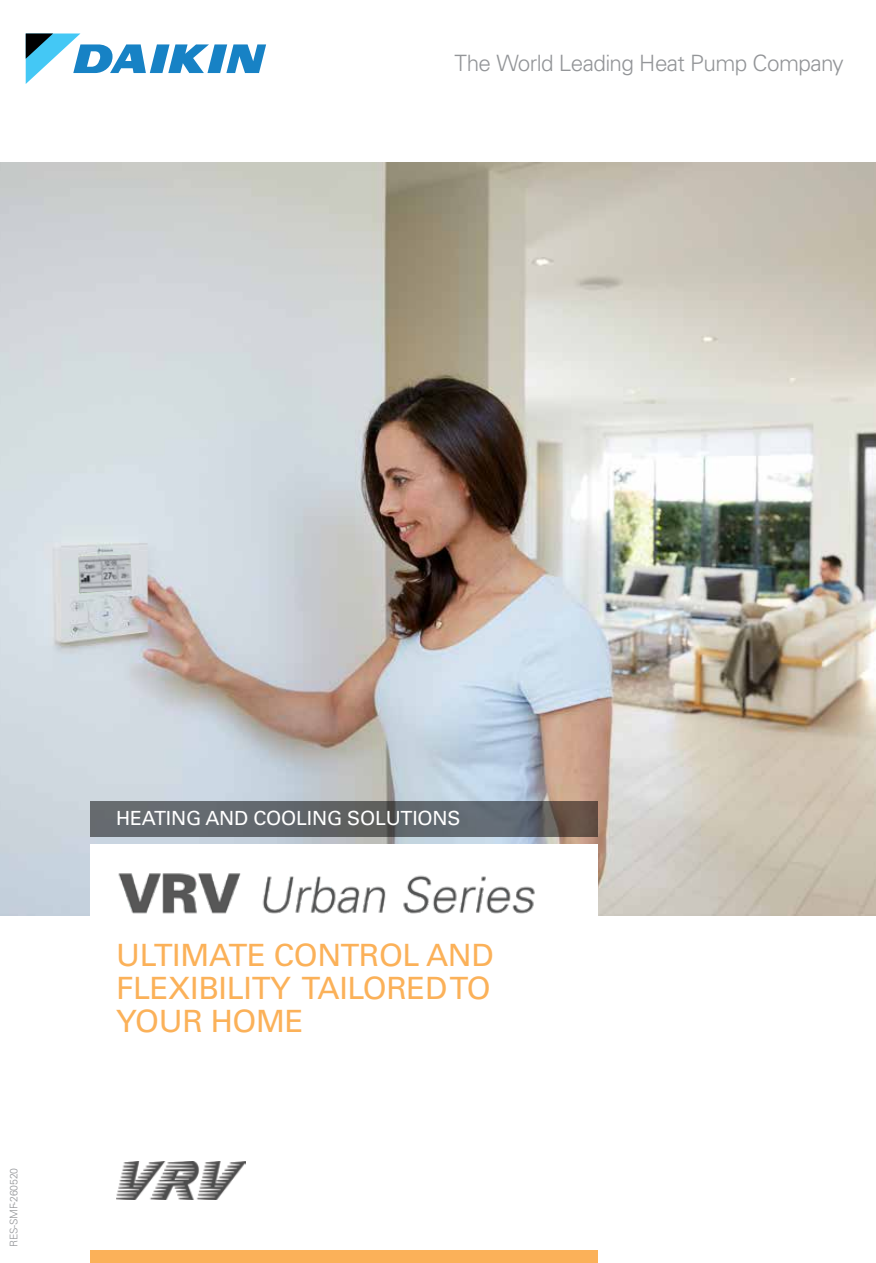
<style>
.page{position:relative;width:876px;height:1263px;background:#fff}
.page>*{position:absolute;margin:0;border:0;box-sizing:border-box;transform-origin:0 0}
.t1{font:30.75px/33.2px "Univers LT Std";letter-spacing:-.01em;color:#fbb159;text-align:justify}
.t2{font:300 22.5px "Univers LT Std";letter-spacing:-.03em;color:#939598}
.t3{font:19.5px "Univers LT Std";letter-spacing:-.01em;color:#fff}
.t4{font:300 10.5px "Univers LT Std";letter-spacing:-.02em;color:#939598}
</style>
<div class="page">
<img style="left:0;top:162px;width:876px;height:754px">
<svg style="left:90px;top:801px;width:508px;height:36px;background:#616568"></svg>
<div style="left:90px;top:1251px;width:508px;height:12px;background:#fbb159"></div>
<div style="left:90px;top:844px;width:508px;height:162px;background:#fff"></div>
<svg style="left:26px;top:33px;width:240px;height:51px"></svg>
<img style="left:117px;top:1162px;width:128px;height:37px">
<img style="left:84px;top:855px;width:451px;height:61px">
<img style="left:78px;top:554px;width:54px;height:38px">
<p class="t2" style="left:454px;top:50px;width:391px">The World Leading Heat Pump Company</p>
<p class="t4" style="left:7px;top:1247px;width:80px;rotate:-90deg">RES-SMF-260520</p>
<p class="t3" style="left:116px;top:807px;width:346px">HEATING AND COOLING SOLUTIONS</p>
<p class="t1" style="left:116px;top:939px;width:379px">ULTIMATE CONTROL AND FLEXIBILITY TAILORED TO YOUR HOME</p>
</div>
